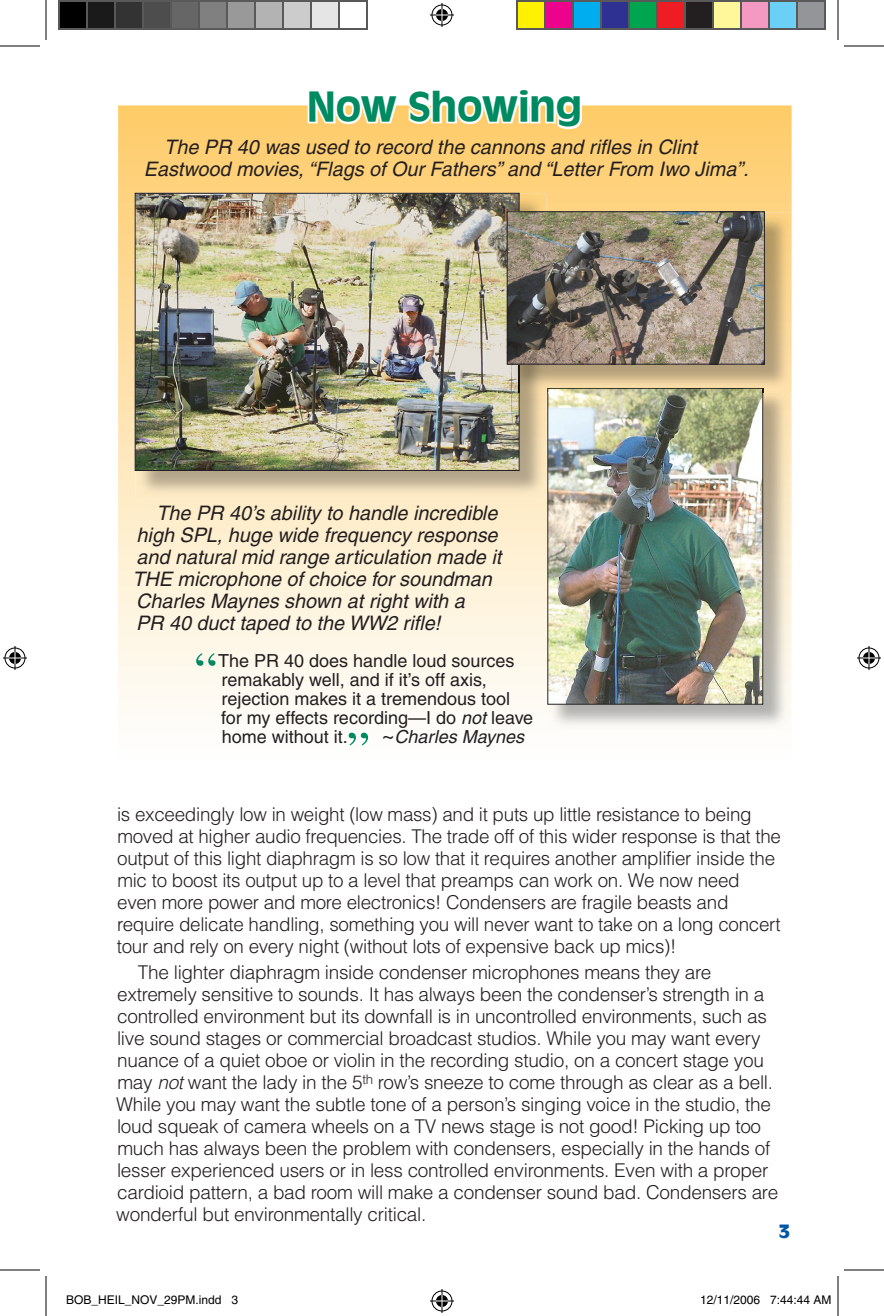
<style>
.page{position:relative;width:884px;height:1316px;background:#fff}
.page>*{position:absolute;margin:0;border:0;box-sizing:border-box;transform-origin:0 0}
.t1{font:52.4px "Times";color:#008a61}
.t2{font:52px "Times";color:#008a61}
.t3{font:44px "Antigoni Med";color:#008a61}
.t4{font:italic 20px/22px "Helvetica";color:#231f20}
.t5{font:700 20px "Antigoni Bd";color:#0155a5}
.t6{font:300 19px/22px "Helvetica";letter-spacing:-.015em;color:#231f20}
.t7{font:18px/19px "Helvetica";color:#231f20}
.t8{font:italic 18px "Helvetica";color:#231f20}
.t9{font:12px "Helvetica";color:#000}
.s1{font-style:italic}
.s2{font-style:normal;font-size:22px}
</style>
<div class="page">
<svg style="left:118px;top:105px;width:674px;height:600px;background:#fde8bd"></svg>
<img style="left:549px;top:392px;width:241px;height:335px">
<img style="left:547px;top:392px;width:216px;height:313px">
<svg style="left:306px;top:105px;width:278px;height:100px;background:#fdd587"></svg>
<img style="left:520px;top:194px;width:27px;height:17px">
<img style="left:478px;top:392px;width:69px;height:106px">
<img style="left:136px;top:471px;width:342px;height:27px">
<img style="left:135px;top:193px;width:385px;height:278px">
<img style="left:508px;top:212px;width:284px;height:180px">
<img style="left:519px;top:365px;width:1px;height:27px">
<img style="left:509px;top:213px;width:254px;height:150px">
<div style="left:507px;top:211px;width:258px;height:154px;border:1px solid #231f20"></div>
<hr style="left:0;top:46px;width:30px;height:1px;background:#000">
<hr style="left:854px;top:46px;width:30px;height:1px;background:#000">
<hr style="left:0;top:1270px;width:30px;height:1px;background:#000">
<hr style="left:854px;top:1270px;width:30px;height:1px;background:#000">
<hr style="left:46px;top:0;width:1px;height:30px;background:#000">
<hr style="left:46px;top:1286px;width:1px;height:30px;background:#000">
<hr style="left:838px;top:0;width:1px;height:30px;background:#000">
<hr style="left:838px;top:1286px;width:1px;height:30px;background:#000">
<hr style="left:4px;top:46px;width:36px;height:1px;background:#000">
<hr style="left:844px;top:46px;width:36px;height:1px;background:#000">
<hr style="left:4px;top:1270px;width:36px;height:1px;background:#000">
<hr style="left:844px;top:1270px;width:36px;height:1px;background:#000">
<hr style="left:46px;top:4px;width:1px;height:36px;background:#000">
<hr style="left:46px;top:1276px;width:1px;height:36px;background:#000">
<hr style="left:838px;top:4px;width:1px;height:36px;background:#000">
<hr style="left:838px;top:1276px;width:1px;height:36px;background:#000">
<svg style="left:430px;top:3px;width:24px;height:24px"></svg>
<svg style="left:430px;top:1289px;width:24px;height:24px"></svg>
<svg style="left:3px;top:646px;width:24px;height:24px"></svg>
<svg style="left:857px;top:646px;width:24px;height:24px"></svg>
<div style="left:59px;top:1px;width:28px;height:28px;background:#000"></div>
<div style="left:58px;top:0;width:30px;height:30px;border:2px solid #595959"></div>
<div style="left:87px;top:1px;width:28px;height:28px;background:#1a1a1a"></div>
<div style="left:86px;top:0;width:30px;height:30px;border:2px solid #595959"></div>
<div style="left:115px;top:1px;width:28px;height:28px;background:#333"></div>
<div style="left:114px;top:0;width:30px;height:30px;border:2px solid #595959"></div>
<div style="left:143px;top:1px;width:28px;height:28px;background:#4d4d4d"></div>
<div style="left:142px;top:0;width:30px;height:30px;border:2px solid #595959"></div>
<div style="left:171px;top:1px;width:28px;height:28px;background:#666"></div>
<div style="left:170px;top:0;width:30px;height:30px;border:2px solid #595959"></div>
<div style="left:199px;top:1px;width:28px;height:28px;background:#808080"></div>
<div style="left:198px;top:0;width:30px;height:30px;border:2px solid #595959"></div>
<div style="left:227px;top:1px;width:28px;height:28px;background:#999"></div>
<div style="left:226px;top:0;width:30px;height:30px;border:2px solid #595959"></div>
<div style="left:255px;top:1px;width:28px;height:28px;background:#b3b3b3"></div>
<div style="left:254px;top:0;width:30px;height:30px;border:2px solid #595959"></div>
<div style="left:283px;top:1px;width:28px;height:28px;background:#ccc"></div>
<div style="left:282px;top:0;width:30px;height:30px;border:2px solid #595959"></div>
<div style="left:311px;top:1px;width:28px;height:28px;background:#e5e5e5"></div>
<div style="left:310px;top:0;width:30px;height:30px;border:2px solid #595959"></div>
<div style="left:338px;top:0;width:30px;height:30px;border:2px solid #595959"></div>
<div style="left:517px;top:1px;width:28px;height:28px;background:#fff101"></div>
<div style="left:516px;top:0;width:30px;height:30px;border:2px solid #595959"></div>
<div style="left:545px;top:1px;width:28px;height:28px;background:#ed028c"></div>
<div style="left:544px;top:0;width:30px;height:30px;border:2px solid #595959"></div>
<div style="left:573px;top:1px;width:28px;height:28px;background:#00aeef"></div>
<div style="left:572px;top:0;width:30px;height:30px;border:2px solid #595959"></div>
<div style="left:601px;top:1px;width:28px;height:28px;background:#2e3092"></div>
<div style="left:600px;top:0;width:30px;height:30px;border:2px solid #595959"></div>
<div style="left:629px;top:1px;width:28px;height:28px;background:#00a54f"></div>
<div style="left:628px;top:0;width:30px;height:30px;border:2px solid #595959"></div>
<div style="left:657px;top:1px;width:28px;height:28px;background:#ee1d23"></div>
<div style="left:656px;top:0;width:30px;height:30px;border:2px solid #595959"></div>
<div style="left:685px;top:1px;width:28px;height:28px;background:#231f20"></div>
<div style="left:684px;top:0;width:30px;height:30px;border:2px solid #595959"></div>
<div style="left:713px;top:1px;width:28px;height:28px;background:#fff79a"></div>
<div style="left:712px;top:0;width:30px;height:30px;border:2px solid #595959"></div>
<div style="left:741px;top:1px;width:28px;height:28px;background:#f499c2"></div>
<div style="left:740px;top:0;width:30px;height:30px;border:2px solid #595959"></div>
<div style="left:769px;top:1px;width:28px;height:28px;background:#6bcff6"></div>
<div style="left:768px;top:0;width:30px;height:30px;border:2px solid #595959"></div>
<div style="left:797px;top:1px;width:28px;height:28px;background:#939598"></div>
<div style="left:796px;top:0;width:30px;height:30px;border:2px solid #595959"></div>
<div style="left:741px;top:1296px;width:5px;height:8px;border:1px solid #fff;border-radius:50%"></div>
<div style="left:740px;top:1295px;width:7px;height:10px;border:1px solid #fff;border-radius:50%"></div>
<div style="left:747px;top:1295px;width:6px;height:10px;border:1px solid #fff;border-radius:50%"></div>
<svg style="left:748px;top:1295px;width:5px;height:10px"></svg>
<h3 class="t3" style="left:307px;top:77px;width:276px">Now Showing</h3>
<p class="t4" style="left:144px;top:136px;width:606px;text-indent:20px">The PR 40 was used to record the cannons and rifles in Clint<br>Eastwood movies, “Flags of Our Fathers” and “Letter From Iwo Jima”.</p>
<p class="t4" style="left:133px;top:502px;width:370px;text-indent:24px">The PR 40’s ability to handle incredible high SPL, huge wide frequency response and natural mid range articulation made it THE microphone of choice for soundman Charles Maynes shown at right with a<br>PR 40 duct taped to the WW2 rifle!</p>
<h2 class="t2" style="left:194px;top:642px;width:25px">“</h2>
<p class="t7" style="left:218px;top:652px;width:317px">The PR 40 does handle loud sources remakably well, and if it’s off axis, rejection makes it a tremendous tool<br>for my effects recording—I do <span class="s1">not</span> leave home without it.</p>
<p class="t8" style="left:382px;top:727px;width:144px"><span class="s2">~</span>Charles Maynes</p>
<h1 class="t1" style="left:347px;top:721px;width:25px">”</h1>
<p class="t6" style="left:117px;top:803px;width:666px">is exceedingly low in weight (low mass) and it puts up little resistance to being moved at higher audio frequencies. The trade off of this wider response is that the output of this light diaphragm is so low that it requires another amplifier inside the mic to boost its output up to a level that preamps can work on. We now need even more power and more electronics! Condensers are fragile beasts and require delicate handling, something you will never want to take on a long concert tour and rely on every night (without lots of expensive back up mics)!</p>
<p class="t6" style="left:116px;top:961px;width:664px;text-indent:22px">The lighter diaphragm inside condenser microphones means they are extremely sensitive to sounds. It has always been the condenser’s strength in a controlled environment but its downfall is in uncontrolled environments, such as live sound stages or commercial broadcast studios. While you may want every nuance of a quiet oboe or violin in the recording studio, on a concert stage you may <span class="s1">not</span> want the lady in the 5<sup>th</sup> row’s sneeze to come through as clear as a bell.<br>While you may want the subtle tone of a person’s singing voice in the studio, the loud squeak of camera wheels on a TV news stage is not good! Picking up too much has always been the problem with condensers, especially in the hands of lesser experienced users or in less controlled environments. Even with a proper cardioid pattern, a bad room will make a condenser sound bad. Condensers are wonderful but environmentally critical.</p>
<p class="t5" style="left:778px;top:1218px;width:13px">3</p>
<p class="t9" style="left:66px;top:1293px;width:174px">BOB_HEIL_NOV_29PM.indd 3</p>
<p class="t9" style="left:700px;top:1293px;width:133px">12/11/2006 7:44:44 AM</p>
</div>
